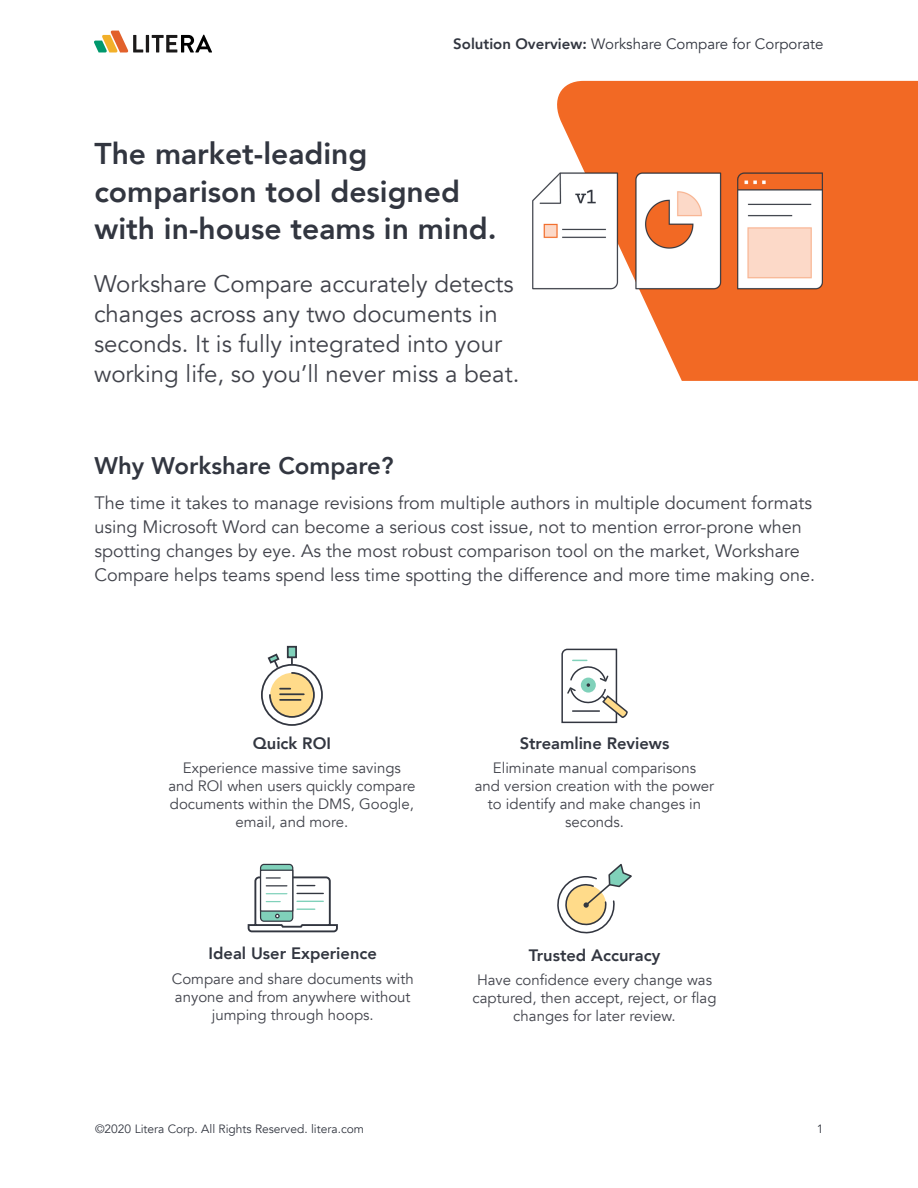
<style>
.page{position:relative;width:918px;height:1188px;background:#fff}
.page>*{position:absolute;margin:0;border:0;box-sizing:border-box;transform-origin:0 0}
.t1{font:800 30px/37.5px "Avenir";color:#323640}
.t2{font:24px/30px "Avenir";color:#41434b}
.t3{font:800 24px "Avenir";color:#323640}
.t4{font:18px/24px "Avenir";color:#41434b}
.t5{font:800 16.5px "Avenir";color:#323640}
.t6{font:15px/18px "Avenir";color:#41434b;text-align:center}
.t7{font:15px "Avenir";color:#323640}
.t8{font:12px "Avenir";color:#323640}
.s1{font-weight:800}
</style>
<div class="page">
<svg style="left:551px;top:81px;width:367px;height:300px;background:#f37f44"></svg>
<svg style="left:94px;top:31px;width:118px;height:21px"></svg>
<img style="left:532px;top:173px;width:291px;height:116px">
<svg style="left:262px;top:665px;width:60px;height:60px"></svg>
<div style="left:261px;top:664px;width:62px;height:62px;border:2px solid #323640;border-radius:50%"></div>
<div style="left:287px;top:646px;width:10px;height:12px;background:#80d1ba;border:2px solid #323640"></div>
<svg style="left:266px;top:652px;width:50px;height:67px"></svg>
<svg style="left:561px;top:648px;width:67px;height:76px"></svg>
<svg style="left:557px;top:863px;width:75px;height:71px"></svg>
<svg style="left:261px;top:864px;width:32px;height:57px"></svg>
<div style="left:260px;top:864px;width:33px;height:58px;border:1px solid #323640;border-radius:4px"></div>
<div style="left:260px;top:870px;width:33px;height:42px;background:#fff;border:1px solid #323640"></div>
<svg style="left:247px;top:876px;width:91px;height:57px"></svg>
<p class="t7" style="left:453px;top:35px;width:372px"><span class="s1">Solution Overview:</span> Workshare Compare for Corporate</p>
<p class="t1" style="left:94px;top:135px;width:404px">The market-leading comparison tool designed with in-house teams in mind.</p>
<p class="t2" style="left:94px;top:269px;width:427px">Workshare Compare accurately detects changes across any two documents in seconds. It is fully integrated into your working life, so you’ll never miss a beat.</p>
<p class="t3" style="left:94px;top:447px;width:301px">Why Workshare Compare?</p>
<p class="t4" style="left:94px;top:492px;width:722px">The time it takes to manage revisions from multiple authors in multiple document formats using Microsoft Word can become a serious cost issue, not to mention error-prone when spotting changes by eye. As the most robust comparison tool on the market, Workshare Compare helps teams spend less time spotting the difference and more time making one.</p>
<p class="t5" style="left:253px;top:730px;width:80px">Quick ROI</p>
<p class="t6" style="left:168px;top:759px;width:249px">Experience massive time savings and ROI when users quickly compare documents within the DMS, Google, email, and more.</p>
<p class="t5" style="left:209px;top:941px;width:170px">Ideal User Experience</p>
<p class="t6" style="left:172px;top:970px;width:243px">Compare and share documents with anyone and from anywhere without jumping through hoops.</p>
<p class="t5" style="left:520px;top:730px;width:151px">Streamline Reviews</p>
<p class="t6" style="left:475px;top:759px;width:241px">Eliminate manual comparisons<br>and version creation with the power to identify and make changes in seconds.</p>
<p class="t5" style="left:529px;top:942px;width:133px">Trusted Accuracy</p>
<p class="t6" style="left:473px;top:971px;width:245px">Have confidence every change was captured, then accept, reject, or flag changes for later review.</p>
<p class="t8" style="left:95px;top:1121px;width:271px">©2020 Litera Corp. All Rights Reserved. litera.com</p>
<p class="t8" style="left:817px;top:1121px;width:8px">1</p>
</div>
